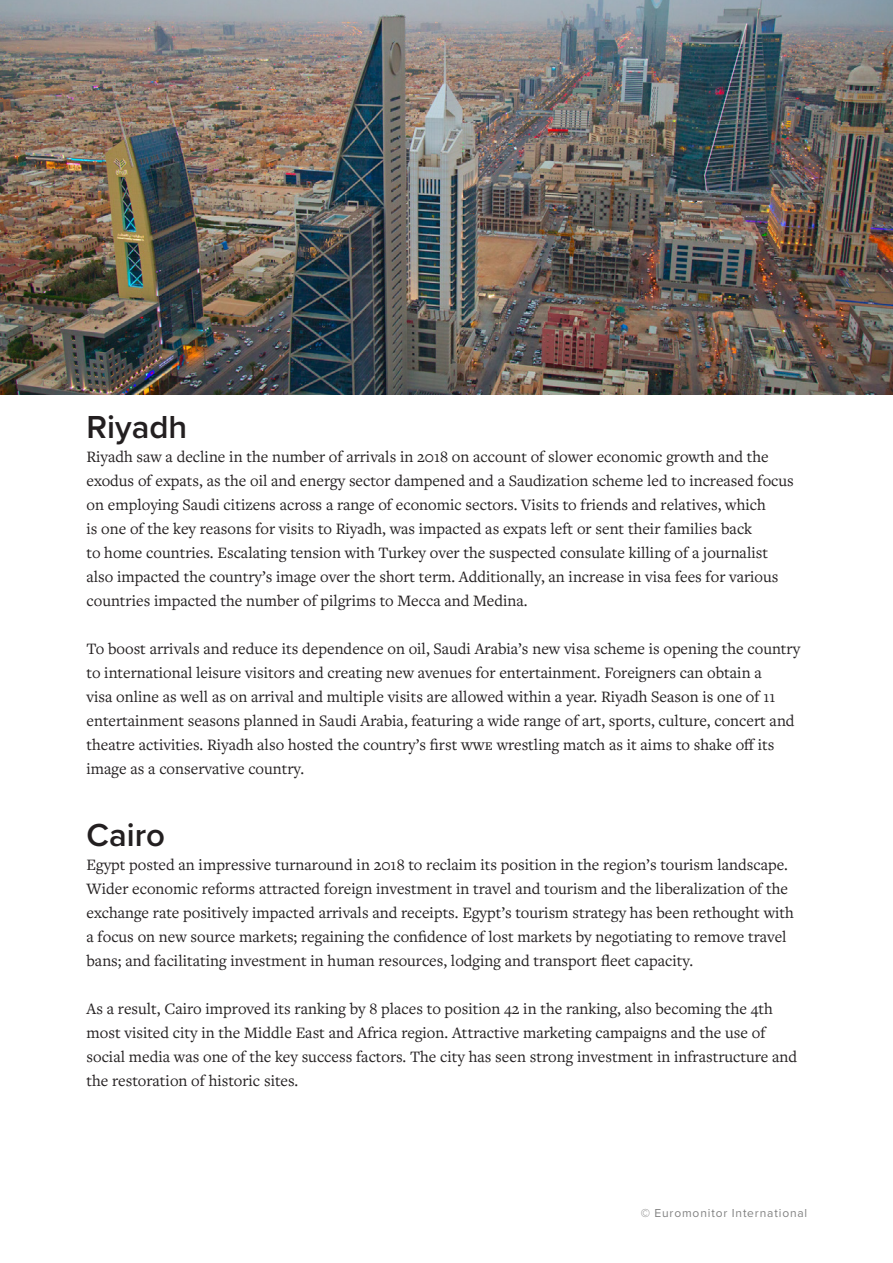
<style>
.page{position:relative;width:893px;height:1263px;background:#fff}
.page>*{position:absolute;margin:0;border:0;box-sizing:border-box;transform-origin:0 0}
.ah{font:600 33px "Proxima Nova";color:#231f20}
.paft{font:16.5px/24px "Freight Text Pro";color:#231f20}
.t1{font:12px "Proxima Nova";letter-spacing:.07em;color:#828282}
</style>
<div class="page">
<img style="left:0;top:0;width:893px;height:394px">
<p class="ah" style="left:87px;top:402px;width:102px">Riyadh</p>
<p class="paft" style="left:87px;top:444px;width:709px">Riyadh saw a decline in the number of arrivals in 2018 on account of slower economic growth and the exodus of expats, as the oil and energy sector dampened and a Saudization scheme led to increased focus on employing Saudi citizens across a range of economic sectors. Visits to friends and relatives, which<br>is one of the key reasons for visits to Riyadh, was impacted as expats left or sent their families back<br>to home countries. Escalating tension with Turkey over the suspected consulate killing of a journalist also impacted the country’s image over the short term. Additionally, an increase in visa fees for various countries impacted the number of pilgrims to Mecca and Medina.</p>
<p class="paft" style="left:87px;top:636px;width:715px">To boost arrivals and reduce its dependence on oil, Saudi Arabia’s new visa scheme is opening the country to international leisure visitors and creating new avenues for entertainment. Foreigners can obtain a<br>visa online as well as on arrival and multiple visits are allowed within a year. Riyadh Season is one of 11 entertainment seasons planned in Saudi Arabia, featuring a wide range of art, sports, culture, concert and theatre activities. Riyadh also hosted the country’s first WWE wrestling match as it aims to shake off its image as a conservative country.</p>
<p class="ah" style="left:87px;top:810px;width:80px">Cairo</p>
<p class="paft" style="left:87px;top:852px;width:709px">Egypt posted an impressive turnaround in 2018 to reclaim its position in the region’s tourism landscape.<br>Wider economic reforms attracted foreign investment in travel and tourism and the liberalization of the exchange rate positively impacted arrivals and receipts. Egypt’s tourism strategy has been rethought with a focus on new source markets; regaining the confidence of lost markets by negotiating to remove travel bans; and facilitating investment in human resources, lodging and transport fleet capacity.</p>
<p class="paft" style="left:87px;top:996px;width:712px">As a result, Cairo improved its ranking by 8 places to position 42 in the ranking, also becoming the 4th most visited city in the Middle East and Africa region. Attractive marketing campaigns and the use of social media was one of the key success factors. The city has seen strong investment in infrastructure and the restoration of historic sites.</p>
<p class="t1" style="left:641px;top:1204px;width:168px">© Euromonitor International</p>
</div>
